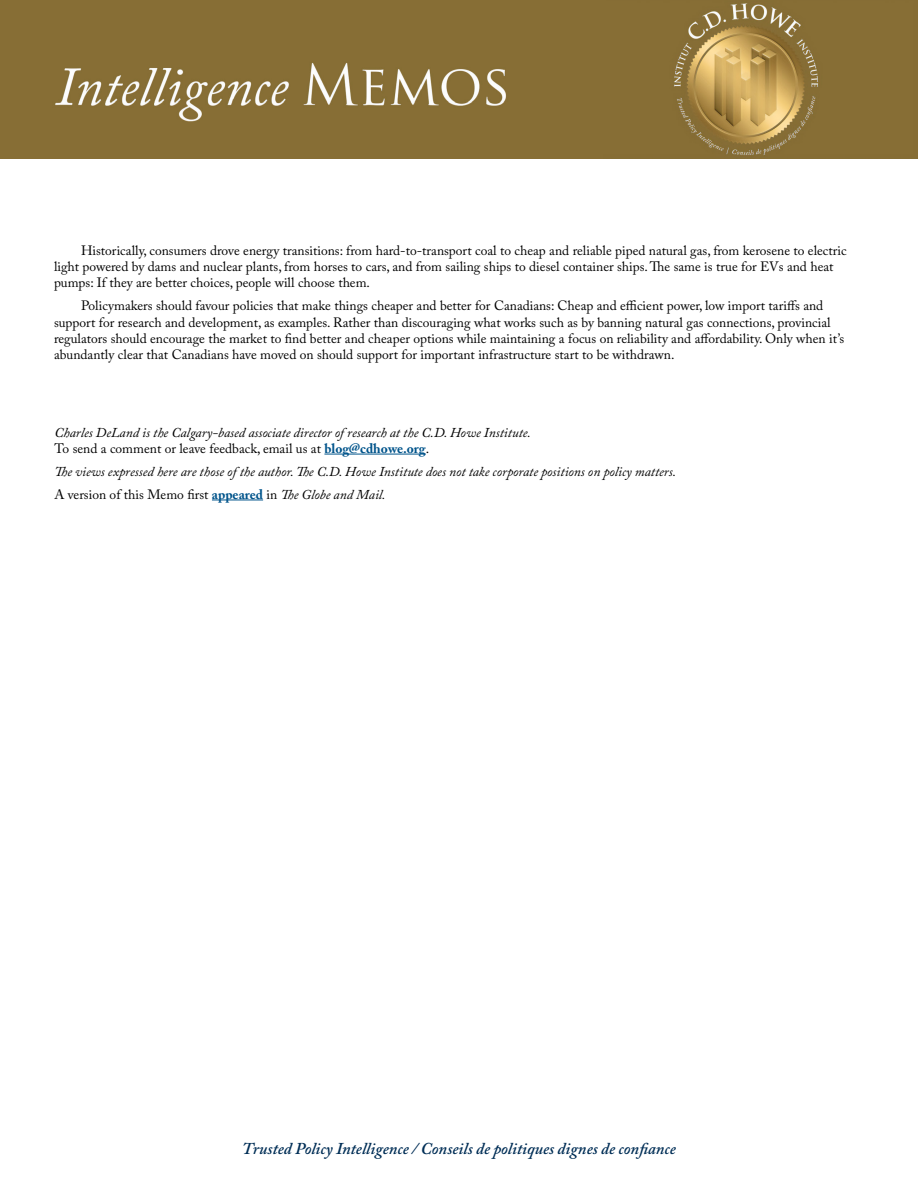
<style>
.page{position:relative;width:918px;height:1188px;background:#fff}
.page>*{position:absolute;margin:0;border:0;box-sizing:border-box;transform-origin:0 0}
.t1{font:italic 600 16.5px "Adobe Caslon Pro";color:#002e56}
.t2{font:13.5px/16.2px "Adobe Caslon Pro";color:#000}
.t3{font:italic 13.5px/16.2px "Adobe Caslon Pro";color:#000}
.s1{font-style:normal}
.s2{font-weight:700;font-style:normal;color:#00548b}
</style>
<div class="page">
<hr style="left:324px;top:454px;width:102px;height:1px;background:#00548b">
<hr style="left:212px;top:500px;width:51px;height:1px;background:#00548b">
<img style="left:0;top:0;width:918px;height:159px">
<p class="t2" style="left:54px;top:242px;width:794px;text-indent:27px">Historically, consumers drove energy transitions: from hard-to-transport coal to cheap and reliable piped natural gas, from kerosene to electric light powered by dams and nuclear plants, from horses to cars, and from sailing ships to diesel container ships. The same is true for EVs and heat pumps: If they are better choices, people will choose them.</p>
<p class="t2" style="left:54px;top:298px;width:792px;text-indent:27px">Policymakers should favour policies that make things cheaper and better for Canadians: Cheap and efficient power, low import tariffs and support for research and development, as examples. Rather than discouraging what works such as by banning natural gas connections, provincial regulators should encourage the market to find better and cheaper options while maintaining a focus on reliability and affordability. Only when it’s abundantly clear that Canadians have moved on should support for important infrastructure start to be withdrawn.</p>
<p class="t3" style="left:54px;top:424px;width:478px">Charles DeLand is the Calgary-based associate director of research at the C.D. Howe Institute.<br><span class="s1">To send a comment or leave feedback, email us at</span> <span class="s2">blog@cdhowe.org</span><span class="s1">.</span></p>
<p class="t3" style="left:54px;top:460px;width:623px;line-height:23px">The views expressed here are those of the author. The C.D. Howe Institute does not take corporate positions on policy matters.<br><span class="s1">A version of this Memo first</span> <span class="s2">appeared</span> <span class="s1">in</span> The Globe and Mail.</p>
<p class="t1" style="left:242px;top:1139px;width:435px">Trusted Policy Intelligence / Conseils de politiques dignes de confiance</p>
</div>
